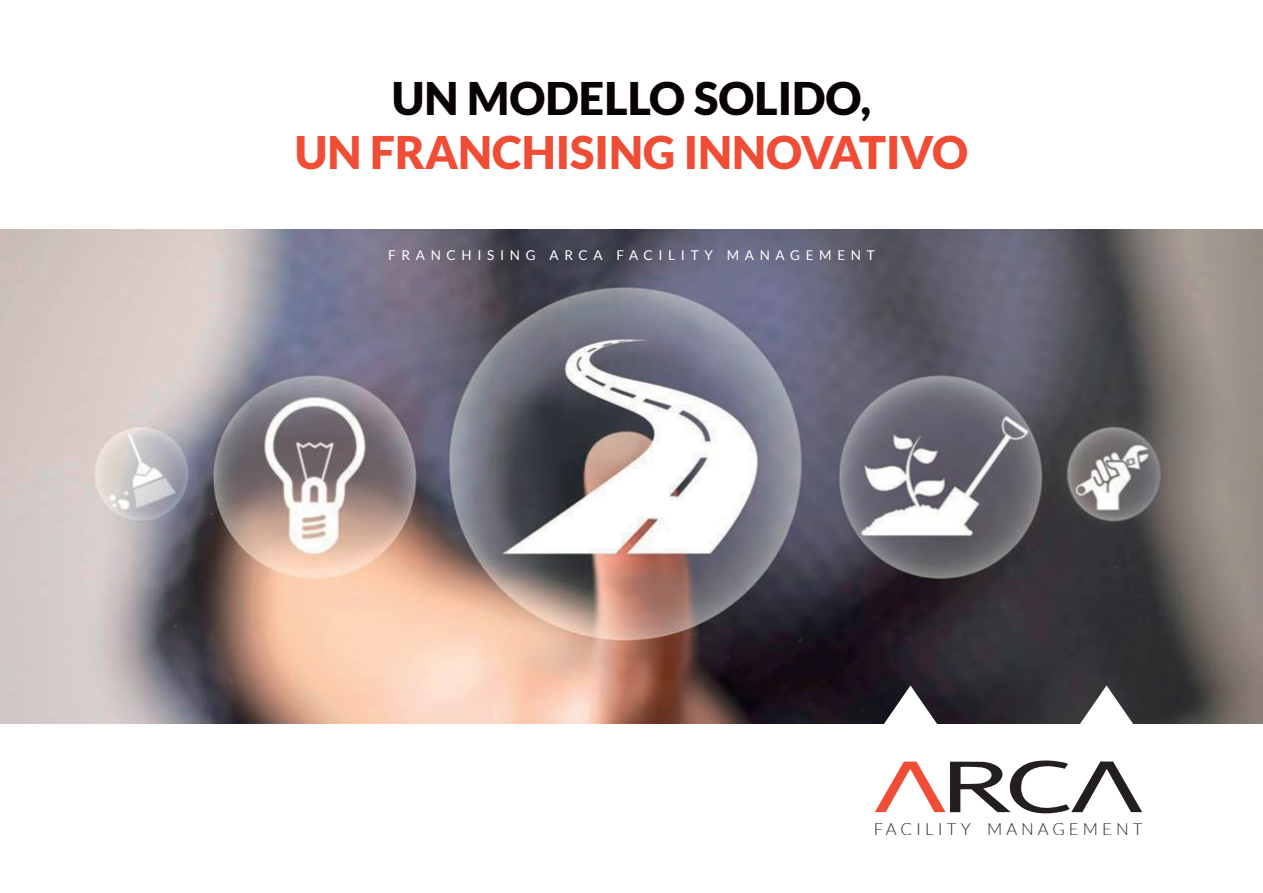
<style>
.page{position:relative;width:1263px;height:893px;background:#fff}
.page>*{position:absolute;margin:0;border:0;box-sizing:border-box;transform-origin:0 0}
.t1{font:900 45px "Lato";color:#ef4d35}
.t2{font:900 45px "Lato";color:#080302}
.t3{font:300 16.8px "Lato";letter-spacing:.24em;color:#231f20}
.t4{font:13.5px "Lato";letter-spacing:.42em;color:#fff}
</style>
<div class="page">
<img style="left:0;top:230px;width:1263px;height:493px">
<svg style="left:834px;top:685px;width:349px;height:129px"></svg>
<h1 class="t2" style="left:392px;top:72px;width:481px">UN MODELLO SOLIDO,</h1>
<h1 class="t1" style="left:295px;top:126px;width:675px">UN FRANCHISING INNOVATIVO</h1>
<p class="t4" style="left:388px;top:247px;width:488px">FRANCHISING ARCA FACILITY MANAGEMENT</p>
<p class="t3" style="left:873px;top:820px;width:271px">FACILITY MANAGEMENT</p>
</div>
